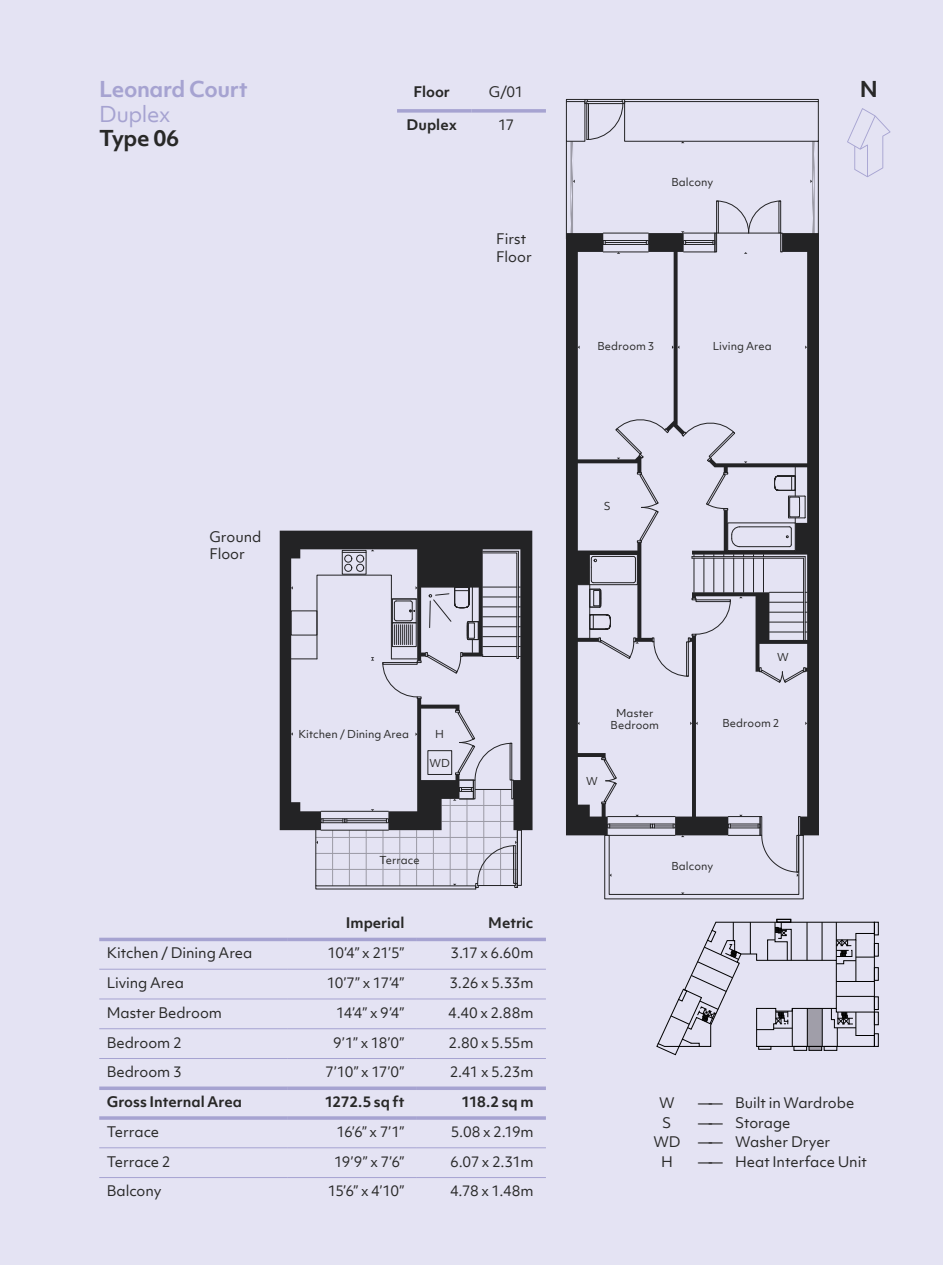
<style>
.page{position:relative;width:943px;height:1265px;background:#e4e3f3}
.page>*{position:absolute;margin:0;border:0;box-sizing:border-box;transform-origin:0 0}
.t1{font:700 21px/24.5px "Objektiv Mk 1";letter-spacing:-.02em;color:#a6a3d1}
.t2{font:700 21px "Objektiv Mk 1";letter-spacing:-.02em;color:#282827}
.t3{font:14px "Objektiv Mk 1";letter-spacing:-.005em;color:#282827}
.t4{font:700 14px "Objektiv Mk 1";letter-spacing:-.005em;color:#282827}
.t5{font:10.5px/12.2px "Objektiv Mk 1";letter-spacing:.005em;color:#282827;text-align:center}
.s1{font-weight:400}
</style>
<div class="page">
<hr style="left:99px;top:938px;width:189px;height:3px;background:#a6a3d1">
<hr style="left:288px;top:938px;width:129px;height:3px;background:#a6a3d1">
<hr style="left:417px;top:938px;width:129px;height:3px;background:#a6a3d1">
<svg style="left:99px;top:1086px;width:189px;height:4px"></svg>
<svg style="left:288px;top:1086px;width:129px;height:4px"></svg>
<svg style="left:417px;top:1086px;width:129px;height:4px"></svg>
<hr style="left:99px;top:969px;width:189px;height:1px;background:#a6a3d1">
<hr style="left:288px;top:969px;width:129px;height:1px;background:#a6a3d1">
<hr style="left:417px;top:969px;width:129px;height:1px;background:#a6a3d1">
<hr style="left:99px;top:999px;width:189px;height:1px;background:#a6a3d1">
<hr style="left:288px;top:999px;width:129px;height:1px;background:#a6a3d1">
<hr style="left:417px;top:999px;width:129px;height:1px;background:#a6a3d1">
<hr style="left:99px;top:1028px;width:189px;height:1px;background:#a6a3d1">
<hr style="left:288px;top:1028px;width:129px;height:1px;background:#a6a3d1">
<hr style="left:417px;top:1028px;width:129px;height:1px;background:#a6a3d1">
<hr style="left:99px;top:1058px;width:189px;height:1px;background:#a6a3d1">
<hr style="left:288px;top:1058px;width:129px;height:1px;background:#a6a3d1">
<hr style="left:417px;top:1058px;width:129px;height:1px;background:#a6a3d1">
<hr style="left:99px;top:1177px;width:189px;height:1px;background:#a6a3d1">
<hr style="left:288px;top:1177px;width:129px;height:1px;background:#a6a3d1">
<hr style="left:417px;top:1177px;width:129px;height:1px;background:#a6a3d1">
<svg style="left:99px;top:1116px;width:189px;height:4px"></svg>
<hr style="left:288px;top:1116px;width:129px;height:4px;background:#aeacd5">
<hr style="left:417px;top:1116px;width:129px;height:4px;background:#aeabd5">
<hr style="left:99px;top:1147px;width:189px;height:1px;background:#a6a3d1">
<hr style="left:288px;top:1147px;width:129px;height:1px;background:#a6a3d1">
<hr style="left:417px;top:1147px;width:129px;height:1px;background:#a6a3d1">
<svg style="left:397px;top:109px;width:74px;height:4px"></svg>
<svg style="left:471px;top:109px;width:75px;height:4px"></svg>
<svg style="left:847px;top:108px;width:43px;height:69px"></svg>
<div style="left:566px;top:547px;width:76px;height:288px;background:#232325"></div>
<svg style="left:692px;top:233px;width:127px;height:602px;background:#2e2e31"></svg>
<div style="left:727px;top:523px;width:68px;height:28px;border:1px solid #282827"></div>
<svg style="left:577px;top:554px;width:230px;height:345px"></svg>
<svg style="left:566px;top:99px;width:252px;height:448px"></svg>
<div style="left:280px;top:531px;width:252px;height:299px;background:#232325"></div>
<svg style="left:291px;top:550px;width:229px;height:340px"></svg>
<div style="left:776px;top:919px;width:15px;height:3px;border:1px solid #000"></div>
<div style="left:874px;top:922px;width:4px;height:13px;border:1px solid #000"></div>
<div style="left:874px;top:943px;width:4px;height:13px;border:1px solid #000"></div>
<div style="left:874px;top:967px;width:4px;height:14px;border:1px solid #000"></div>
<div style="left:874px;top:997px;width:4px;height:13px;border:1px solid #000"></div>
<div style="left:874px;top:1012px;width:4px;height:13px;border:1px solid #000"></div>
<div style="left:874px;top:1033px;width:4px;height:14px;border:1px solid #000"></div>
<svg style="left:656px;top:921px;width:218px;height:134px"></svg>
<div style="left:807px;top:1008px;width:15px;height:38px;background:#a09ea9"></div>
<svg style="left:809px;top:1046px;width:12px;height:4px"></svg>
<p class="t1" style="left:99px;top:77px;width:150px">Leonard Court<br><span class="s1">Duplex</span></p>
<p class="t2" style="left:99px;top:124px;width:82px">Type 06</p>
<p class="t4" style="left:413px;top:82px;width:38px">Floor</p>
<p class="t3" style="left:489px;top:82px;width:36px">G/01</p>
<p class="t4" style="left:406px;top:114px;width:52px">Duplex</p>
<p class="t3" style="left:498px;top:115px;width:18px">17</p>
<p class="t3" style="left:496px;top:230px;width:32px">First</p>
<p class="t3" style="left:496px;top:247px;width:37px">Floor</p>
<p class="t5" style="left:671px;top:176px;width:43px">Balcony</p>
<p class="t5" style="left:597px;top:339px;width:58px">Bedroom 3</p>
<p class="t5" style="left:713px;top:339px;width:60px">Living Area</p>
<p class="t2" style="left:859px;top:75px;width:20px">N</p>
<p class="t3" style="left:209px;top:527px;width:54px">Ground</p>
<p class="t3" style="left:209px;top:544px;width:37px">Floor</p>
<p class="t5" style="left:298px;top:728px;width:112px">Kitchen / Dining Area</p>
<p class="t5" style="left:435px;top:728px;width:10px">H</p>
<p class="t5" style="left:429px;top:757px;width:22px">WD</p>
<p class="t5" style="left:379px;top:854px;width:42px">Terrace</p>
<p class="t4" style="left:346px;top:913px;width:60px">Imperial</p>
<p class="t4" style="left:488px;top:913px;width:47px">Metric</p>
<p class="t3" style="left:107px;top:943px;width:147px">Kitchen / Dining Area</p>
<p class="t3" style="left:327px;top:943px;width:78px">10’4” x 21’5”</p>
<p class="t3" style="left:450px;top:943px;width:84px">3.17 x 6.60m</p>
<p class="t3" style="left:107px;top:973px;width:79px">Living Area</p>
<p class="t3" style="left:327px;top:973px;width:79px">10’7” x 17’4”</p>
<p class="t3" style="left:449px;top:973px;width:86px">3.26 x 5.33m</p>
<p class="t3" style="left:107px;top:1003px;width:117px">Master Bedroom</p>
<p class="t3" style="left:336px;top:1003px;width:70px">14’4” x 9’4”</p>
<p class="t3" style="left:448px;top:1003px;width:87px">4.40 x 2.88m</p>
<p class="t3" style="left:107px;top:1033px;width:77px">Bedroom 2</p>
<p class="t3" style="left:333px;top:1033px;width:73px">9’1” x 18’0”</p>
<p class="t3" style="left:448px;top:1033px;width:86px">2.80 x 5.55m</p>
<p class="t3" style="left:107px;top:1062px;width:77px">Bedroom 3</p>
<p class="t3" style="left:325px;top:1062px;width:81px">7’10” x 17’0”</p>
<p class="t3" style="left:450px;top:1062px;width:85px">2.41 x 5.23m</p>
<p class="t4" style="left:107px;top:1092px;width:137px">Gross Internal Area</p>
<p class="t4" style="left:325px;top:1092px;width:81px">1272.5 sq ft</p>
<p class="t4" style="left:461px;top:1092px;width:73px">118.2 sq m</p>
<p class="t3" style="left:107px;top:1122px;width:54px">Terrace</p>
<p class="t3" style="left:336px;top:1122px;width:70px">16’6” x 7’1”</p>
<p class="t3" style="left:451px;top:1122px;width:84px">5.08 x 2.19m</p>
<p class="t3" style="left:107px;top:1152px;width:65px">Terrace 2</p>
<p class="t3" style="left:334px;top:1152px;width:72px">19’9” x 7’6”</p>
<p class="t3" style="left:450px;top:1152px;width:85px">6.07 x 2.31m</p>
<p class="t3" style="left:107px;top:1181px;width:56px">Balcony</p>
<p class="t3" style="left:328px;top:1181px;width:78px">15’6” x 4’10”</p>
<p class="t3" style="left:450px;top:1181px;width:85px">4.78 x 1.48m</p>
<p class="t5" style="left:604px;top:500px;width:8px">S</p>
<p class="t5" style="left:777px;top:651px;width:13px">W</p>
<p class="t5" style="left:610px;top:707px;width:50px">Master<br>Bedroom</p>
<p class="t5" style="left:722px;top:717px;width:58px">Bedroom 2</p>
<p class="t5" style="left:586px;top:775px;width:13px">W</p>
<p class="t5" style="left:671px;top:860px;width:43px">Balcony</p>
<p class="t3" style="left:659px;top:1093px;width:17px">W</p>
<p class="t3" style="left:698px;top:1093px;width:158px">—— Built in Wardrobe</p>
<p class="t3" style="left:662px;top:1113px;width:11px">S</p>
<p class="t3" style="left:698px;top:1113px;width:94px">—— Storage</p>
<p class="t3" style="left:653px;top:1132px;width:29px">WD</p>
<p class="t3" style="left:698px;top:1132px;width:134px">—— Washer Dryer</p>
<p class="t3" style="left:661px;top:1152px;width:13px">H</p>
<p class="t3" style="left:698px;top:1152px;width:170px">—— Heat Interface Unit</p>
</div>
